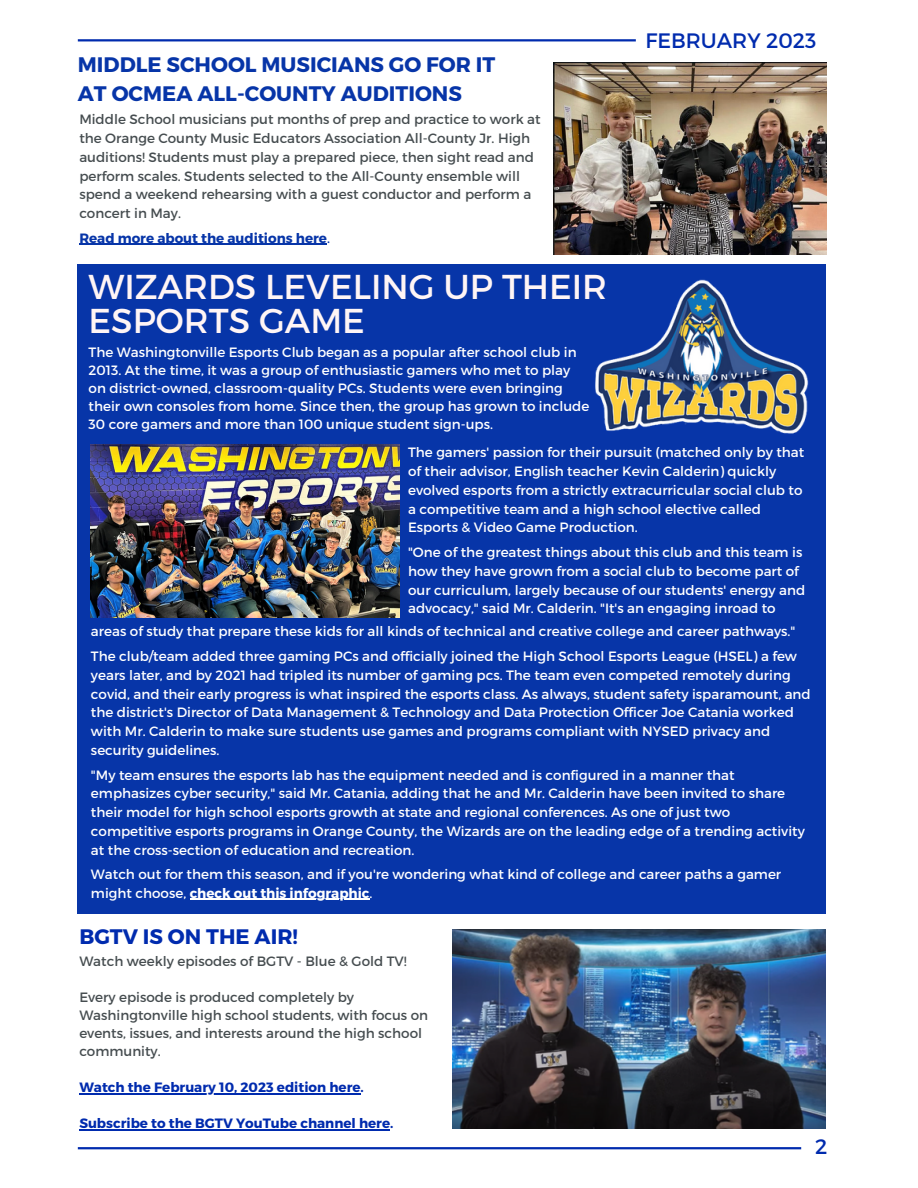
<style>
.page{position:relative;width:918px;height:1188px;background:#fff}
.page>*{position:absolute;margin:0;border:0;box-sizing:border-box;transform-origin:0 0}
.t1{font:34.5px/34.8px "Montserrat";color:#fff5f5}
.t2{font:700 21px/29.2px "Montserrat";color:#0735a8}
.t3{font:700 21px "Montserrat";color:#002bae}
.t4{font:20.85px "Montserrat";color:#002bae}
.t5{font:13.5px/18.8px "Montserrat";color:#fff}
.t6{font:13.5px/18.8px "Montserrat";color:#464d50}
.t7{font:700 13.5px "Montserrat";color:#002bae}
.t8{font:700 13.5px "Montserrat";color:#0735a8}
.s1{font-weight:400}
.s2{font-weight:700}
</style>
<div class="page">
<div style="left:78px;top:264px;width:748px;height:649px;background:#0735a8"></div>
<hr style="left:78px;top:1147px;width:723px;height:2px;background:#002bae">
<hr style="left:78px;top:39px;width:558px;height:2px;background:#002bae">
<img style="left:452px;top:929px;width:374px;height:199px">
<img style="left:553px;top:63px;width:274px;height:191px">
<img style="left:595px;top:279px;width:214px;height:155px">
<img style="left:91px;top:444px;width:308px;height:173px">
<hr style="left:79px;top:1093px;width:282px;height:1px;background:#002bae">
<hr style="left:79px;top:1129px;width:311px;height:1px;background:#002bae">
<hr style="left:79px;top:244px;width:248px;height:1px;background:#0735a8">
<hr style="left:190px;top:899px;width:180px;height:1px;background:#fff">
<h2 class="t2" style="left:78px;top:49px;width:419px">MIDDLE SCHOOL MUSICIANS GO FOR IT<br>AT OCMEA ALL-COUNTY AUDITIONS</h2>
<p class="t6" style="left:79px;top:109px;width:463px">Middle School musicians put months of prep and practice to work at the Orange County Music Educators Association All-County Jr. High auditions! Students must play a prepared piece, then sight read and perform scales. Students selected to the All-County ensemble will spend a weekend rehearsing with a guest conductor and perform a concert in May.</p>
<p class="t8" style="left:79px;top:229px;width:252px">Read more about the auditions here<span class="s1">.</span></p>
<h1 class="t1" style="left:89px;top:267px;width:520px">WIZARDS LEVELING UP THEIR<br>ESPORTS GAME</h1>
<p class="t5" style="left:89px;top:343px;width:502px;line-height:18px">The Washingtonville Esports Club began as a popular after school club in 2013. At the time, it was a group of enthusiastic gamers who met to play on district-owned, classroom-quality PCs. Students were even bringing their own consoles from home. Since then, the group has grown to include 30 core gamers and more than 100 unique student sign-ups.</p>
<h3 class="t4" style="left:645px;top:27px;width:172px">FEBRUARY 2023</h3>
<p class="t5" style="left:408px;top:443px;width:398px">The gamers' passion for their pursuit (matched only by that of their advisor, English teacher Kevin Calderin) quickly evolved esports from a strictly extracurricular social club to a competitive team and a high school elective called Esports &amp; Video Game Production.</p>
<p class="t5" style="left:408px;top:542px;width:399px">"One of the greatest things about this club and this team is how they have grown from a social club to become part of our curriculum, largely because of our students' energy and advocacy," said Mr. Calderin. "It's an engaging inroad to</p>
<p class="t5" style="left:91px;top:618px;width:708px;line-height:24.8px">areas of study that prepare these kids for all kinds of technical and creative college and career pathways."<br>The club/team added three gaming PCs and officially joined the High School Esports League (HSEL) a few</p>
<p class="t5" style="left:91px;top:665px;width:721px">years later, and by 2021 had tripled its number of gaming pcs. The team even competed remotely during covid, and their early progress is what inspired the esports class. As always, student safety isparamount, and the district's Director of Data Management &amp; Technology and Data Protection Officer Joe Catania worked with Mr. Calderin to make sure students use games and programs compliant with NYSED privacy and security guidelines.</p>
<p class="t5" style="left:91px;top:765px;width:715px">"My team ensures the esports lab has the equipment needed and is configured in a manner that emphasizes cyber security," said Mr. Catania, adding that he and Mr. Calderin have been invited to share their model for high school esports growth at state and regional conferences. As one of just two competitive esports programs in Orange County, the Wizards are on the leading edge of a trending activity at the cross-section of education and recreation.</p>
<p class="t5" style="left:91px;top:864px;width:692px">Watch out for them this season, and if you're wondering what kind of college and career paths a gamer might choose, <span class="s2">check out this infographic</span>.</p>
<h2 class="t3" style="left:79px;top:922px;width:220px">BGTV IS ON THE AIR!</h2>
<p class="t6" style="left:79px;top:951px;width:329px">Watch weekly episodes of BGTV - Blue &amp; Gold TV!</p>
<p class="t6" style="left:79px;top:987px;width:350px;line-height:18px">Every episode is produced completely by Washingtonville high school students, with focus on events, issues, and interests around the high school community.</p>
<p class="t7" style="left:79px;top:1078px;width:286px">Watch the February 10, 2023 edition here.</p>
<p class="t7" style="left:79px;top:1114px;width:316px">Subscribe to the BGTV YouTube channel here.</p>
<h3 class="t4" style="left:815px;top:1133px;width:14px">2</h3>
</div>
